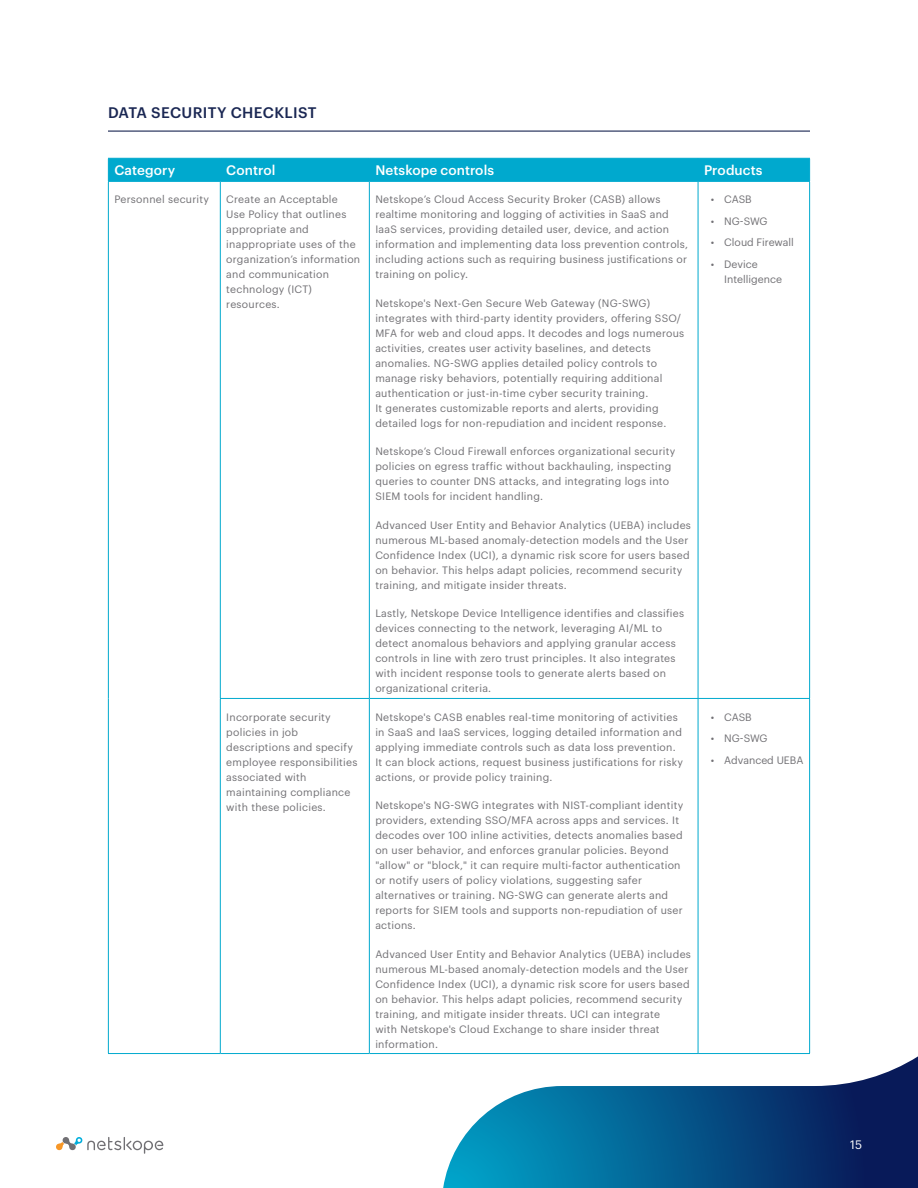
<style>
.page{position:relative;width:918px;height:1188px;background:#fff}
.page>*{position:absolute;margin:0;border:0;box-sizing:border-box;transform-origin:0 0}
.subhead_1{font:500 15px "Graphik";letter-spacing:.025em;color:#1a2753}
.subhead_2{font:500 13.5px "Graphik";letter-spacing:.005em;color:#fff}
.t1{font:12px "Graphik";color:#fff}
.Body_Copy{font:10.5px/15px "Graphik";letter-spacing:.025em;color:#717074}
.Body_Copy-2{font:10.5px/15px "Graphik";color:#717074}
</style>
<div class="page">
<svg style="left:443px;top:1056px;width:475px;height:132px"></svg>
<svg style="left:56px;top:1137px;width:107px;height:17px"></svg>
<hr style="left:108px;top:131px;width:702px;height:1px;background:#1a2753">
<hr style="left:108px;top:181px;width:112px;height:1px;background:#00a9ce">
<hr style="left:220px;top:181px;width:149px;height:1px;background:#00a9ce">
<hr style="left:369px;top:181px;width:329px;height:1px;background:#00a9ce">
<hr style="left:698px;top:181px;width:112px;height:1px;background:#00a9ce">
<div style="left:108px;top:158px;width:702px;height:23px;background:#00a9ce"></div>
<hr style="left:697px;top:159px;width:2px;height:22px;background:#00a9ce">
<hr style="left:108px;top:182px;width:1px;height:516px;background:#00a9ce">
<hr style="left:220px;top:182px;width:1px;height:516px;background:#00a9ce">
<hr style="left:369px;top:182px;width:1px;height:516px;background:#00a9ce">
<hr style="left:108px;top:698px;width:1px;height:355px;background:#00a9ce">
<hr style="left:220px;top:698px;width:149px;height:1px;background:#00a9ce">
<hr style="left:220px;top:699px;width:1px;height:354px;background:#00a9ce">
<hr style="left:369px;top:698px;width:329px;height:1px;background:#00a9ce">
<hr style="left:369px;top:699px;width:1px;height:354px;background:#00a9ce">
<hr style="left:108px;top:1053px;width:112px;height:1px;background:#00a9ce">
<hr style="left:220px;top:1053px;width:149px;height:1px;background:#00a9ce">
<hr style="left:369px;top:1053px;width:329px;height:1px;background:#00a9ce">
<hr style="left:698px;top:182px;width:1px;height:516px;background:#00a9ce">
<hr style="left:809px;top:182px;width:1px;height:516px;background:#00a9ce">
<hr style="left:698px;top:698px;width:112px;height:1px;background:#00a9ce">
<hr style="left:698px;top:699px;width:1px;height:354px;background:#00a9ce">
<hr style="left:809px;top:699px;width:1px;height:354px;background:#00a9ce">
<hr style="left:698px;top:1053px;width:112px;height:1px;background:#00a9ce">
<p class="subhead_1" style="left:108px;top:101px;width:210px">DATA SECURITY CHECKLIST</p>
<p class="subhead_2" style="left:114px;top:160px;width:62px">Category</p>
<p class="subhead_2" style="left:226px;top:160px;width:51px">Control</p>
<p class="subhead_2" style="left:375px;top:160px;width:120px">Netskope controls</p>
<p class="subhead_2" style="left:704px;top:160px;width:60px">Products</p>
<p class="Body_Copy" style="left:114px;top:191px;width:96px">Personnel security</p>
<p class="Body_Copy" style="left:226px;top:191px;width:135px">Create an Acceptable<br>Use Policy that outlines appropriate and inappropriate uses of the organization’s information and communication technology (ICT) resources.</p>
<p class="Body_Copy" style="left:375px;top:191px;width:314px">Netskope’s Cloud Access Security Broker (CASB) allows realtime monitoring and logging of activities in SaaS and IaaS services, providing detailed user, device, and action information and implementing data loss prevention controls, including actions such as requiring business justifications or training on policy.</p>
<p class="Body_Copy" style="left:711px;top:191px;width:43px">• CASB</p>
<p class="Body_Copy" style="left:711px;top:213px;width:58px">• NG-SWG</p>
<p class="Body_Copy-2" style="left:711px;top:234px;width:85px">• Cloud Firewall</p>
<p class="Body_Copy-2" style="left:724px;top:256px;width:59px;text-indent:-14px">• Device<br>Intelligence</p>
<p class="Body_Copy" style="left:375px;top:295px;width:310px">Netskope's Next-Gen Secure Web Gateway (NG-SWG) integrates with third-party identity providers, offering SSO/ MFA for web and cloud apps. It decodes and logs numerous activities, creates user activity baselines, and detects anomalies. NG-SWG applies detailed policy controls to manage risky behaviors, potentially requiring additional authentication or just-in-time cyber security training.<br>It generates customizable reports and alerts, providing detailed logs for non-repudiation and incident response.</p>
<p class="Body_Copy" style="left:375px;top:443px;width:302px">Netskope’s Cloud Firewall enforces organizational security policies on egress traffic without backhauling, inspecting queries to counter DNS attacks, and integrating logs into SIEM tools for incident handling.</p>
<p class="Body_Copy" style="left:375px;top:517px;width:317px">Advanced User Entity and Behavior Analytics (UEBA) includes numerous ML-based anomaly-detection models and the User Confidence Index (UCI), a dynamic risk score for users based on behavior. This helps adapt policies, recommend security training, and mitigate insider threats.</p>
<p class="Body_Copy" style="left:375px;top:605px;width:310px">Lastly, Netskope Device Intelligence identifies and classifies devices connecting to the network, leveraging AI/ML to detect anomalous behaviors and applying granular access controls in line with zero trust principles. It also integrates with incident response tools to generate alerts based on organizational criteria.</p>
<p class="Body_Copy" style="left:226px;top:708px;width:133px">Incorporate security policies in job descriptions and specify employee responsibilities associated with maintaining compliance with these policies.</p>
<p class="Body_Copy" style="left:375px;top:708px;width:309px">Netskope's CASB enables real-time monitoring of activities in SaaS and IaaS services, logging detailed information and applying immediate controls such as data loss prevention.<br>It can block actions, request business justifications for risky actions, or provide policy training.</p>
<p class="Body_Copy" style="left:375px;top:797px;width:309px">Netskope's NG-SWG integrates with NIST-compliant identity providers, extending SSO/MFA across apps and services. It decodes over 100 inline activities, detects anomalies based on user behavior, and enforces granular policies. Beyond "allow" or "block," it can require multi-factor authentication or notify users of policy violations, suggesting safer alternatives or training. NG-SWG can generate alerts and reports for SIEM tools and supports non-repudiation of user actions.</p>
<p class="Body_Copy" style="left:375px;top:945px;width:317px">Advanced User Entity and Behavior Analytics (UEBA) includes numerous ML-based anomaly-detection models and the User Confidence Index (UCI), a dynamic risk score for users based on behavior. This helps adapt policies, recommend security training, and mitigate insider threats. UCI can integrate<br>with Netskope's Cloud Exchange to share insider threat information.</p>
<p class="Body_Copy" style="left:711px;top:708px;width:43px">• CASB</p>
<p class="Body_Copy" style="left:711px;top:730px;width:58px">• NG-SWG</p>
<p class="Body_Copy-2" style="left:711px;top:751px;width:94px">• Advanced UEBA</p>
<p class="t1" style="left:850px;top:1136px;width:13px">15</p>
</div>
